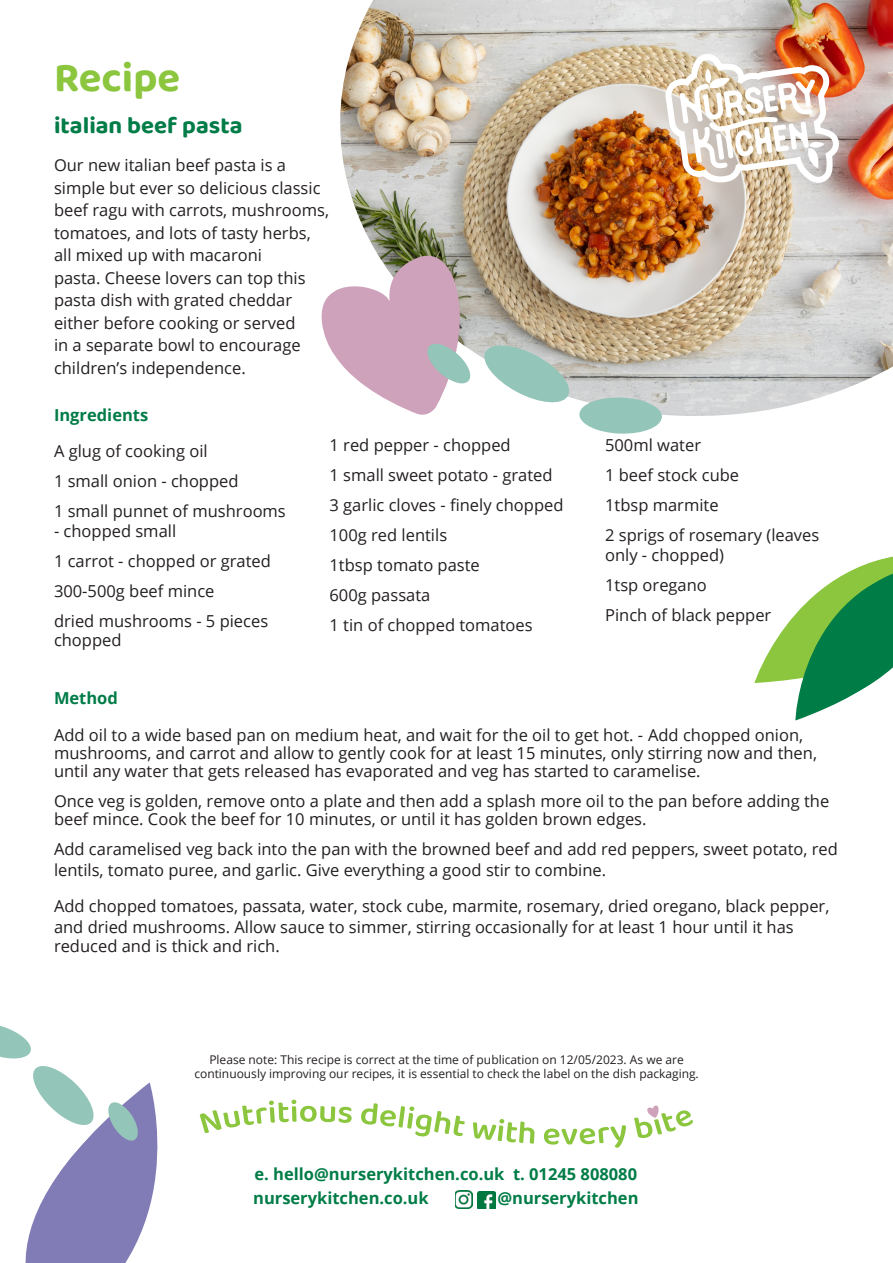
<style>
.page{position:relative;width:893px;height:1263px;background:#fff}
.page>*{position:absolute;margin:0;border:0;box-sizing:border-box;transform-origin:0 0}
.t1{font:42px "Baloo 2";color:#8bc63e}
.t2{font:24px "Baloo 2";color:#007c47}
.t3{font:16.5px/22.5px "Open Sans";color:#231f20}
.t4{font:700 16.5px "Open Sans";color:#007c47}
.t5{font:12px/14.4px "Open Sans";color:#231f20;text-align:center}
</style>
<div class="page">
<img style="left:340px;top:0;width:553px;height:416px">
<img style="left:665px;top:54px;width:174px;height:129px">
<svg style="left:361px;top:1103px;width:104px;height:33px"></svg>
<svg style="left:473px;top:1119px;width:62px;height:24px"></svg>
<svg style="left:544px;top:1125px;width:82px;height:23px"></svg>
<svg style="left:634px;top:1105px;width:59px;height:33px"></svg>
<img style="left:478px;top:1191px;width:18px;height:18px">
<img style="left:455px;top:1191px;width:18px;height:18px">
<svg style="left:0;top:1026px;width:352px;height:237px"></svg>
<svg style="left:754px;top:556px;width:139px;height:164px"></svg>
<svg style="left:579px;top:397px;width:83px;height:37px;background:#a8cec4"></svg>
<svg style="left:321px;top:241px;width:252px;height:175px"></svg>
<p class="t1" style="left:54px;top:49px;width:128px">Recipe</p>
<p class="t2" style="left:54px;top:109px;width:190px">italian beef pasta</p>
<p class="t3" style="left:54px;top:154px;width:277px">Our new italian beef pasta is a simple but ever so delicious classic beef ragu with carrots, mushrooms, tomatoes, and lots of tasty herbs, all mixed up with macaroni<br>pasta. Cheese lovers can top this pasta dish with grated cheddar either before cooking or served<br>in a separate bowl to encourage children’s independence.</p>
<p class="t4" style="left:54px;top:403px;width:96px">Ingredients</p>
<p class="t3" style="left:54px;top:439px;width:155px">A glug of cooking oil</p>
<p class="t3" style="left:54px;top:469px;width:186px">1 small onion - chopped</p>
<p class="t3" style="left:54px;top:499px;width:233px">1 small punnet of mushrooms</p>
<p class="t3" style="left:54px;top:519px;width:124px">- chopped small</p>
<p class="t3" style="left:54px;top:549px;width:218px">1 carrot - chopped or grated</p>
<p class="t3" style="left:54px;top:579px;width:162px">300-500g beef mince</p>
<p class="t3" style="left:54px;top:610px;width:216px;line-height:19.5px">dried mushrooms - 5 pieces chopped</p>
<p class="t3" style="left:330px;top:433px;width:183px">1 red pepper - chopped</p>
<p class="t3" style="left:330px;top:463px;width:224px">1 small sweet potato - grated</p>
<p class="t3" style="left:330px;top:493px;width:235px">3 garlic cloves - finely chopped</p>
<p class="t3" style="left:330px;top:523px;width:119px">100g red lentils</p>
<p class="t3" style="left:330px;top:553px;width:152px">1tbsp tomato paste</p>
<p class="t3" style="left:330px;top:583px;width:102px">600g passata</p>
<p class="t3" style="left:330px;top:613px;width:205px">1 tin of chopped tomatoes</p>
<p class="t3" style="left:605px;top:433px;width:97px">500ml water</p>
<p class="t3" style="left:605px;top:463px;width:136px">1 beef stock cube</p>
<p class="t3" style="left:605px;top:493px;width:115px">1tbsp marmite</p>
<p class="t3" style="left:605px;top:525px;width:216px;line-height:19.5px">2 sprigs of rosemary (leaves only - chopped)</p>
<p class="t3" style="left:605px;top:573px;width:103px">1tsp oregano</p>
<p class="t3" style="left:605px;top:603px;width:168px">Pinch of black pepper</p>
<p class="t4" style="left:54px;top:686px;width:65px">Method</p>
<p class="t3" style="left:54px;top:725px;width:765px;line-height:18px">Add oil to a wide based pan on medium heat, and wait for the oil to get hot. - Add chopped onion, mushrooms, and carrot and allow to gently cook for at least 15 minutes, only stirring now and then, until any water that gets released has evaporated and veg has started to caramelise.</p>
<p class="t3" style="left:54px;top:791px;width:777px;line-height:18px">Once veg is golden, remove onto a plate and then add a splash more oil to the pan before adding the beef mince. Cook the beef for 10 minutes, or until it has golden brown edges.</p>
<p class="t3" style="left:54px;top:838px;width:785px;line-height:21px">Add caramelised veg back into the pan with the browned beef and add red peppers, sweet potato, red lentils, tomato puree, and garlic. Give everything a good stir to combine.</p>
<p class="t3" style="left:54px;top:895px;width:777px;line-height:21px">Add chopped tomatoes, passata, water, stock cube, marmite, rosemary, dried oregano, black pepper, and dried mushrooms. Allow sauce to simmer, stirring occasionally for at least 1 hour until it has</p>
<p class="t3" style="left:54px;top:934px;width:227px">reduced and is thick and rich.</p>
<p class="t5" style="left:194px;top:1052px;width:506px">Please note: This recipe is correct at the time of publication on 12/05/2023. As we are continuously improving our recipes, it is essential to check the label on the dish packaging.</p>
<p class="t4" style="left:255px;top:1162px;width:384px">e. hello@nurserykitchen.co.uk t. 01245 808080</p>
<p class="t4" style="left:253px;top:1186px;width:177px">nurserykitchen.co.uk</p>
<p class="t4" style="left:497px;top:1186px;width:143px">@nurserykitchen</p>
</div>
